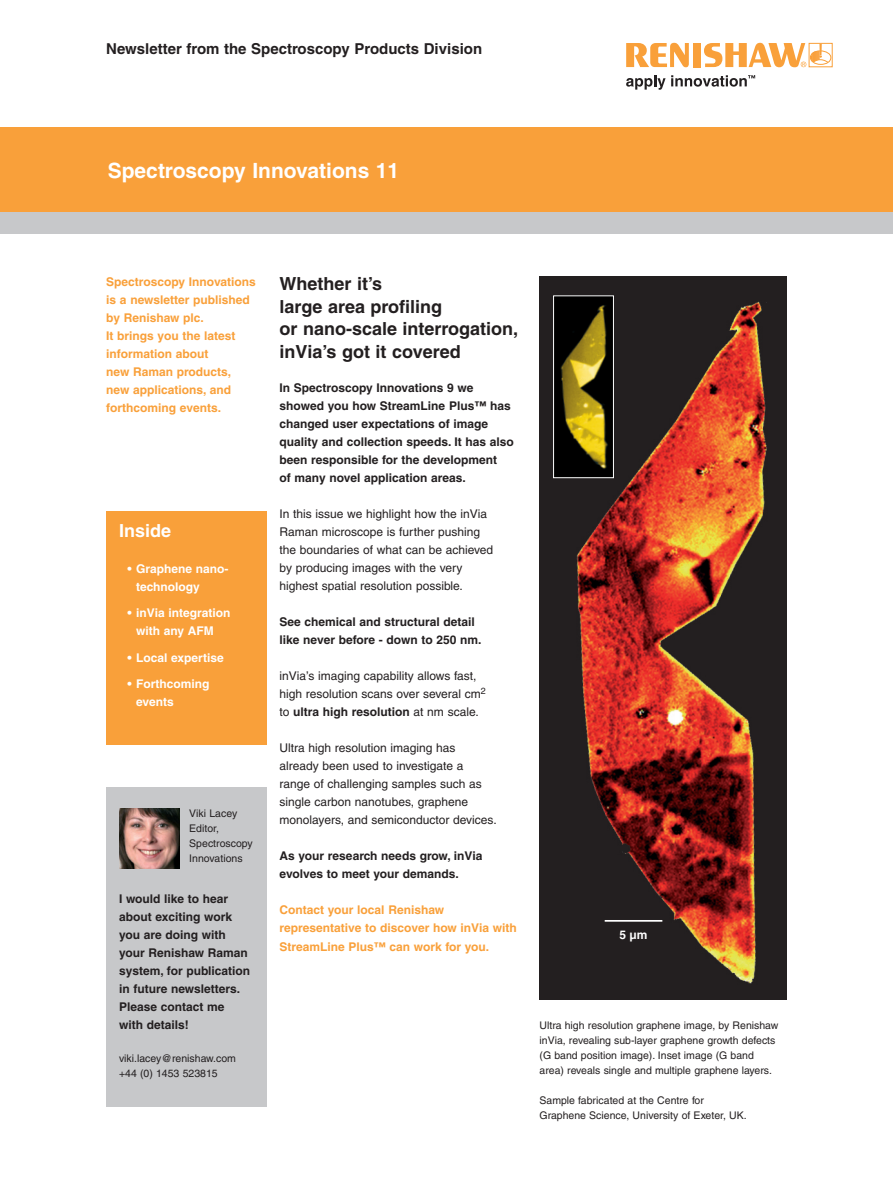
<style>
.page{position:relative;width:893px;height:1187px;background:#fff}
.page>*{position:absolute;margin:0;border:0;box-sizing:border-box;transform-origin:0 0}
.t1{font:700 21px "Helvetica";color:#fff}
.t2{font:700 18px/22.5px "Helvetica";color:#231f20}
.t3{font:700 18px "Helvetica";color:#fff}
.t4{font:700 15px "Helvetica";color:#231f20}
.t5{font:700 12px/18px "Helvetica";color:#231f20}
.t6{font:12px/18px "Helvetica";color:#231f20}
.t7{font:700 12px/18px "Helvetica";color:#f9a03a}
.t8{font:700 12px/18px "Helvetica";color:#fff}
.t9{font:10.5px/15px "Helvetica";color:#231f20}
.s1{font-weight:700}
</style>
<div class="page">
<div style="left:106px;top:787px;width:161px;height:319px;background:#c7c8ca"></div>
<img style="left:119px;top:808px;width:61px;height:60px">
<div style="left:540px;top:277px;width:247px;height:722px;background:#231f20"></div>
<img style="left:557px;top:301px;width:210px;height:683px">
<hr style="left:605px;top:919px;width:57px;height:2px;background:#fff">
<img style="left:555px;top:297px;width:57px;height:179px">
<div style="left:553px;top:295px;width:61px;height:183px;border:1px solid #fff"></div>
<div style="left:106px;top:510px;width:161px;height:234px;background:#f9a03a"></div>
<svg style="left:626px;top:43px;width:63px;height:24px"></svg>
<div style="left:693px;top:43px;width:8px;height:24px;background:#f9a03a"></div>
<div style="left:810px;top:50px;width:21px;height:15px;border:1px solid #f9a03a;border-radius:50%"></div>
<svg style="left:704px;top:43px;width:124px;height:24px"></svg>
<svg style="left:626px;top:75px;width:129px;height:15px"></svg>
<div style="left:0;top:128px;width:893px;height:85px;background:#f9a03a"></div>
<div style="left:0;top:213px;width:893px;height:21px;background:#c7c8ca"></div>
<p class="t4" style="left:106px;top:40px;width:377px">Newsletter from the Spectroscopy Products Division</p>
<h1 class="t1" style="left:108px;top:158px;width:293px">Spectroscopy Innovations 11</h1>
<p class="t7" style="left:106px;top:272px;width:151px">Spectroscopy Innovations is a newsletter published by Renishaw plc.<br>It brings you the latest information about<br>new Raman products, new applications, and forthcoming events.</p>
<h2 class="t3" style="left:119px;top:520px;width:54px">Inside</h2>
<p class="t8" style="left:136px;top:559px;width:94px;text-indent:-9px">• Graphene nano&shy;technology</p>
<p class="t8" style="left:136px;top:603px;width:96px;text-indent:-9px">• inVia integration with any AFM</p>
<p class="t8" style="left:128px;top:648px;width:98px">• Local expertise</p>
<p class="t8" style="left:136px;top:674px;width:75px;text-indent:-9px">• Forthcoming events</p>
<p class="t9" style="left:189px;top:805px;width:65px">Viki Lacey<br>Editor,<br>Spectroscopy<br>Innovations</p>
<p class="t5" style="left:119px;top:889px;width:133px">I would like to hear about exciting work you are doing with your Renishaw Raman system, for publication in future newsletters.<br>Please contact me with details!</p>
<p class="t9" style="left:119px;top:1050px;width:118px">viki.lacey@renishaw.com +44 (0) 1453 523815</p>
<h2 class="t2" style="left:280px;top:272px;width:240px">Whether it’s<br>large area profiling<br>or nano-scale interrogation, inVia’s got it covered</h2>
<p class="t5" style="left:280px;top:379px;width:236px">In Spectroscopy Innovations 9 we showed you how StreamLine Plus™ has changed user expectations of image quality and collection speeds. It has also been responsible for the development<br>of many novel application areas.</p>
<p class="t6" style="left:280px;top:505px;width:215px">In this issue we highlight how the inVia Raman microscope is further pushing the boundaries of what can be achieved by producing images with the very highest spatial resolution possible.</p>
<p class="t5" style="left:280px;top:613px;width:203px">See chemical and structural detail like never before - down to 250 nm.</p>
<p class="t6" style="left:280px;top:667px;width:208px">inVia’s imaging capability allows fast, high resolution scans over several cm<sup>2 </sup>to <span class="s1">ultra high resolution</span> at nm scale.</p>
<p class="t6" style="left:280px;top:739px;width:219px">Ultra high resolution imaging has already been used to investigate a range of challenging samples such as single carbon nanotubes, graphene monolayers, and semiconductor devices.</p>
<p class="t5" style="left:280px;top:847px;width:205px">As your research needs grow, inVia evolves to meet your demands.</p>
<p class="t7" style="left:280px;top:901px;width:239px">Contact your local Renishaw representative to discover how inVia with<br>StreamLine Plus™ can work for you.</p>
<p class="t8" style="left:620px;top:925px;width:29px">5 µm</p>
<p class="t9" style="left:539px;top:1017px;width:240px">Ultra high resolution graphene image, by Renishaw inVia, revealing sub-layer graphene growth defects (G band position image). Inset image (G band area) reveals single and multiple graphene layers.</p>
<p class="t9" style="left:539px;top:1092px;width:209px">Sample fabricated at the Centre for<br>Graphene Science, University of Exeter, UK.</p>
</div>
